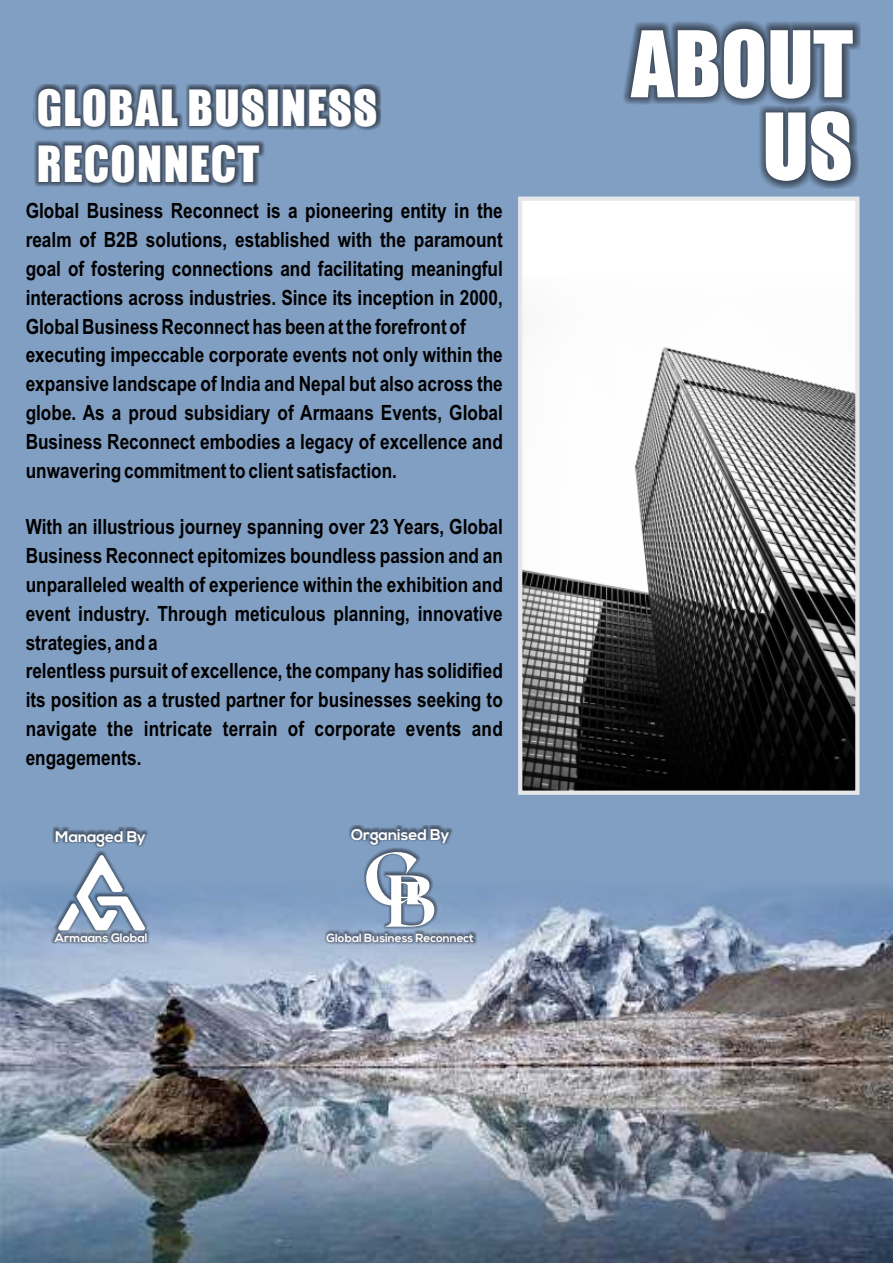
<style>
.page{position:relative;width:893px;height:1263px;background:#819fc3}
.page>*{position:absolute;margin:0;border:0;box-sizing:border-box;transform-origin:0 0}
.t1{font:84.75px/82.2px "Gabo Drive";color:#fff;text-align:right}
.t2{font:46.2px/55.9px "Gabo Drive";letter-spacing:.03em;color:#fff}
.t3{font:700 21px/28.8px "Arial Narrow";color:#000}
.t4{font:700 15.45px "Nexa";color:#fff}
.t5{font:700 12.3px "Nexa";color:#fff}
.t6{font:700 11.7px "Nexa";color:#fff}
</style>
<div class="page">
<img style="left:0;top:888px;width:893px;height:375px">
<div style="left:623px;top:21px;width:237px;height:168px;background:#231f20;opacity:.59"></div>
<div style="left:520px;top:199px;width:337px;height:594px;background:#fff"></div>
<img style="left:523px;top:347px;width:331px;height:443px">
<div style="left:518px;top:197px;width:341px;height:598px;border:4px solid #e6e7e8"></div>
<div style="left:51px;top:825px;width:426px;height:120px;background:#231f20;opacity:.49"></div>
<svg style="left:366px;top:852px;width:68px;height:75px"></svg>
<svg style="left:58px;top:855px;width:87px;height:75px"></svg>
<div style="left:34px;top:84px;width:347px;height:104px;background:#231f20;opacity:.59"></div>
<h2 class="t2" style="left:37px;top:81px;width:342px">GLOBAL BUSINESS<br>RECONNECT</h2>
<p class="t3" style="left:26px;top:198px;width:479px">Global Business Reconnect is a pioneering entity in the realm of B2B solutions, established with the paramount goal of fostering connections and facilitating meaningful interactions across industries. Since its inception in 2000, Global Business Reconnect has been at the forefront of executing impeccable corporate events not only within the expansive landscape of India and Nepal but also across the globe. As a proud subsidiary of Armaans Events, Global Business Reconnect embodies a legacy of excellence and unwavering commitment to client satisfaction.</p>
<p class="t3" style="left:26px;top:514px;width:479px">With an illustrious journey spanning over 23 Years, Global Business Reconnect epitomizes boundless passion and an unparalleled wealth of experience within the exhibition and event industry. Through meticulous planning, innovative strategies, and a<br>relentless pursuit of excellence, the company has solidified its position as a trusted partner for businesses seeking to navigate the intricate terrain of corporate events and engagements.</p>
<p class="t4" style="left:55px;top:830px;width:92px">Managed By</p>
<p class="t5" style="left:55px;top:932px;width:94px">Armaans Global</p>
<p class="t4" style="left:351px;top:828px;width:100px">Organised By</p>
<p class="t6" style="left:327px;top:933px;width:149px">Global Business Reconnect</p>
<h1 class="t1" style="left:631px;top:26px;width:223px">ABOUT<br>US</h1>
</div>
